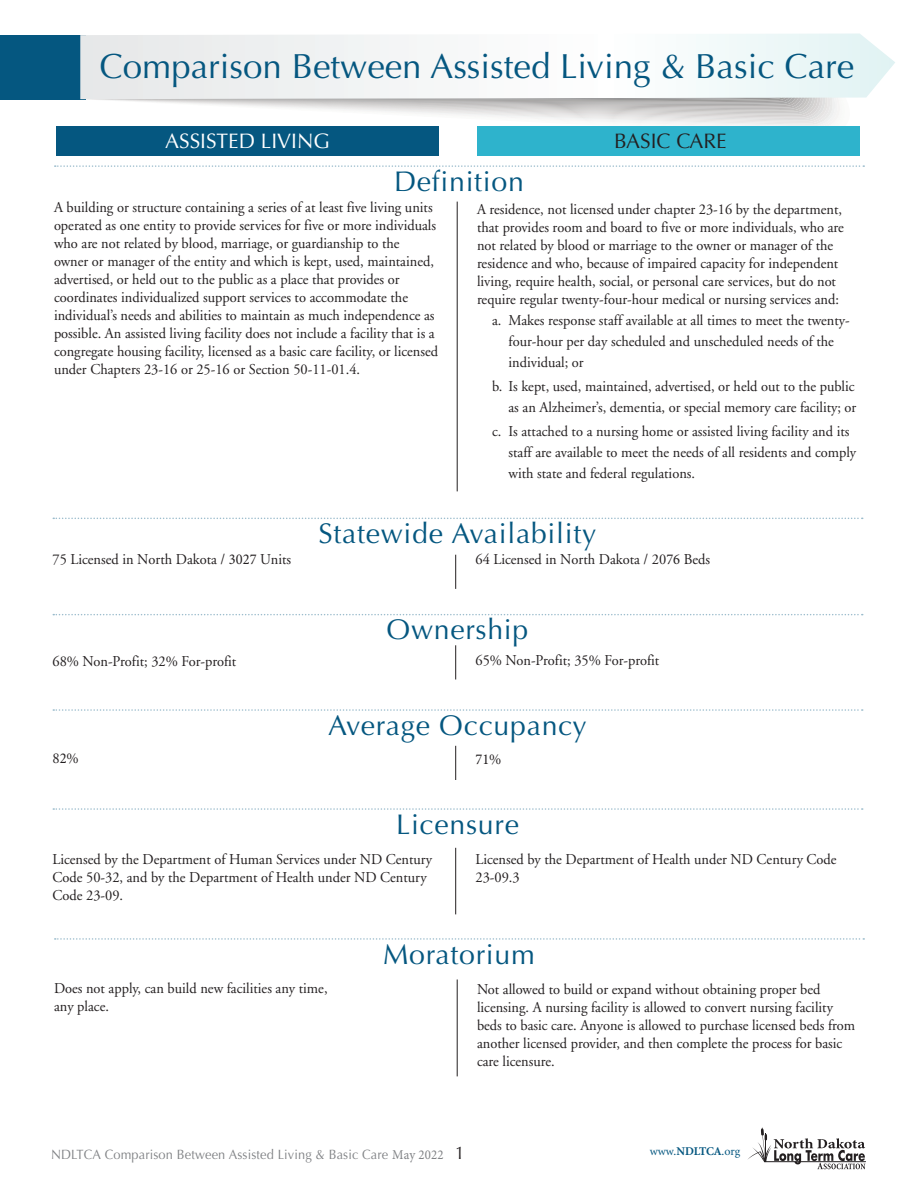
<style>
.page{position:relative;width:918px;height:1188px;background:#fff}
.page>*{position:absolute;margin:0;border:0;box-sizing:border-box;transform-origin:0 0}
.Page_heads{font:34.95px "Optima";color:#055780}
.Headings{font:28.5px "Optima";letter-spacing:.025em;color:#055780}
.Text_copy{font:21px "Optima";color:#fff}
.Text_copy-2{font:21px "Optima";color:#231f20}
.Text_copy-3{font:15px/18px "Adobe Garamond";color:#231f20;scale:.96 1}
.Text_LIst{font:15px/21px "Adobe Garamond";color:#231f20;scale:.96 1}
.Text_copy-4{font:15px "Minion Pro";color:#231f20;scale:.96 1}
.t1{font:13.5px "Optima";letter-spacing:.01em;color:#808285;scale:.95 1}
.t2{font:11.85px "Minion";color:#055780}
.s1{font-family:"Minion Pro"}
.s2{font-family:"Adobe Garamond"}
.s3{font-size:18px;color:#231f20}
.s4{font-weight:700}
</style>
<div class="page">
<hr style="left:764px;top:1161px;width:102px;height:1px;background:#231f20">
<svg style="left:747px;top:1128px;width:118px;height:41px"></svg>
<svg style="left:85px;top:99px;width:747px;height:26px"></svg>
<svg style="left:87px;top:99px;width:748px;height:23px"></svg>
<svg style="left:90px;top:99px;width:746px;height:19px"></svg>
<svg style="left:91px;top:99px;width:738px;height:16px"></svg>
<svg style="left:94px;top:99px;width:726px;height:12px"></svg>
<svg style="left:96px;top:99px;width:718px;height:9px"></svg>
<svg style="left:99px;top:99px;width:703px;height:4px"></svg>
<div style="left:0;top:35px;width:85px;height:64px;background:#055780"></div>
<svg style="left:80px;top:34px;width:815px;height:65px"></svg>
<svg style="left:55px;top:165px;width:809px;height:2px"></svg>
<svg style="left:53px;top:518px;width:810px;height:1px"></svg>
<svg style="left:53px;top:614px;width:810px;height:1px"></svg>
<svg style="left:53px;top:808px;width:810px;height:2px"></svg>
<svg style="left:53px;top:709px;width:810px;height:2px"></svg>
<svg style="left:55px;top:938px;width:809px;height:2px"></svg>
<hr style="left:457px;top:202px;width:1px;height:289px;background:#231f20">
<hr style="left:455px;top:645px;width:1px;height:35px;background:#231f20">
<hr style="left:455px;top:555px;width:1px;height:34px;background:#231f20">
<hr style="left:455px;top:746px;width:1px;height:34px;background:#231f20">
<hr style="left:455px;top:848px;width:1px;height:66px;background:#231f20">
<hr style="left:457px;top:980px;width:1px;height:96px;background:#231f20">
<div style="left:56px;top:126px;width:383px;height:29px;background:#055780"></div>
<div style="left:477px;top:126px;width:383px;height:29px;background:#2eb3cc"></div>
<p class="Page_heads" style="left:100px;top:46px;width:756px">Comparison Between Assisted Living &amp; Basic Care</p>
<p class="Text_copy" style="left:165px;top:129px;width:166px">ASSISTED LIVING</p>
<p class="Text_copy-2" style="left:614px;top:129px;width:114px">BASIC CARE</p>
<p class="Headings" style="left:394px;top:165px;width:131px">Definition</p>
<p class="Text_copy-3" style="left:54px;top:199px;width:402px">A building or structure containing a series of at least five living units operated as one entity to provide services for five or more individuals who are not related by blood, marriage, or guardianship to the<br>owner or manager of the entity and which is kept, used, maintained, advertised, or held out to the public as a place that provides or coordinates individualized support services to accommodate the individual’s needs and abilities to maintain as much independence as possible. An assisted living facility does not include a facility that is a congregate housing facility, licensed as a basic care facility, or licensed under Chapters 23-16 or 25-16 or Section 50-11-01.4.</p>
<p class="Text_copy-3" style="left:477px;top:200px;width:384px">A residence, not licensed under chapter 23-16 by the department, that provides room and board to five or more individuals, who are not related by blood or marriage to the owner or manager of the residence and who, because of impaired capacity for independent living, require health, social, or personal care services, but do not require regular twenty-four-hour medical or nursing services and:</p>
<p class="Text_LIst" style="left:508px;top:310px;width:357px;text-indent:-16px">a. Makes response staff available at all times to meet the twenty&shy;four-hour per day scheduled and unscheduled needs of the individual; or</p>
<p class="Text_LIst" style="left:492px;top:376px;width:381px;text-align:right">b. Is kept, used, maintained, advertised, or held out to the public as an Alzheimer’s, dementia, or special memory care facility; or</p>
<p class="Text_LIst" style="left:508px;top:421px;width:364px;text-indent:-16px">c. Is attached to a nursing home or assisted living facility and its staff are available to meet the needs of all residents and comply with state and federal regulations.</p>
<p class="Headings" style="left:319px;top:517px;width:279px">Statewide Availability</p>
<p class="Text_copy-3" style="left:52px;top:551px;width:250px">75 Licensed in North Dakota / <span class="s1">3027</span> Units</p>
<p class="Text_copy-3" style="left:476px;top:551px;width:246px">64 Licensed in North Dakota / 20<span class="s1">76</span> Beds</p>
<p class="Headings" style="left:387px;top:613px;width:143px">Ownership</p>
<p class="Text_copy-3" style="left:52px;top:653px;width:193px">68% Non-Profit; 32% For-profit</p>
<p class="Text_copy-3" style="left:476px;top:652px;width:193px">65% Non-Profit; 35% For-profit</p>
<p class="Headings" style="left:328px;top:709px;width:260px">Average Occupancy</p>
<p class="Text_copy-3" style="left:52px;top:750px;width:29px">8<span class="s1">2</span>%</p>
<p class="Text_copy-4" style="left:476px;top:749px;width:29px">71<span class="s2">%</span></p>
<p class="Headings" style="left:396px;top:808px;width:124px">Licensure</p>
<p class="Text_copy-3" style="left:52px;top:850px;width:397px">Licensed by the Department of Human Services under ND Century<br>Code 50-32, and by the Department of Health under ND Century<br>Code 23-09.</p>
<p class="Text_copy-3" style="left:476px;top:851px;width:378px">Licensed by the Department of Health under ND Century Code</p>
<p class="Text_copy-3" style="left:476px;top:869px;width:48px">23-09.3</p>
<p class="Text_copy-3" style="left:54px;top:980px;width:287px">Does not apply, can build new facilities any time, any place.</p>
<p class="Headings" style="left:383px;top:937px;width:153px">Moratorium</p>
<p class="Text_copy-3" style="left:477px;top:981px;width:396px">Not allowed to build or expand without obtaining proper bed licensing. A nursing facility is allowed to convert nursing facility beds to basic care. Anyone is allowed to purchase licensed beds from another licensed provider, and then complete the process for basic care licensure.</p>
<p class="t1" style="left:51px;top:1147px;width:437px">NDLTCA Comparison Between Assisted Living &amp; Basic Care <span class="s1">May 2022</span> <span class="s3">1</span></p>
<p class="t2" style="left:650px;top:1145px;width:92px">www.<span class="s4">NDLTCA</span>.org</p>
</div>
